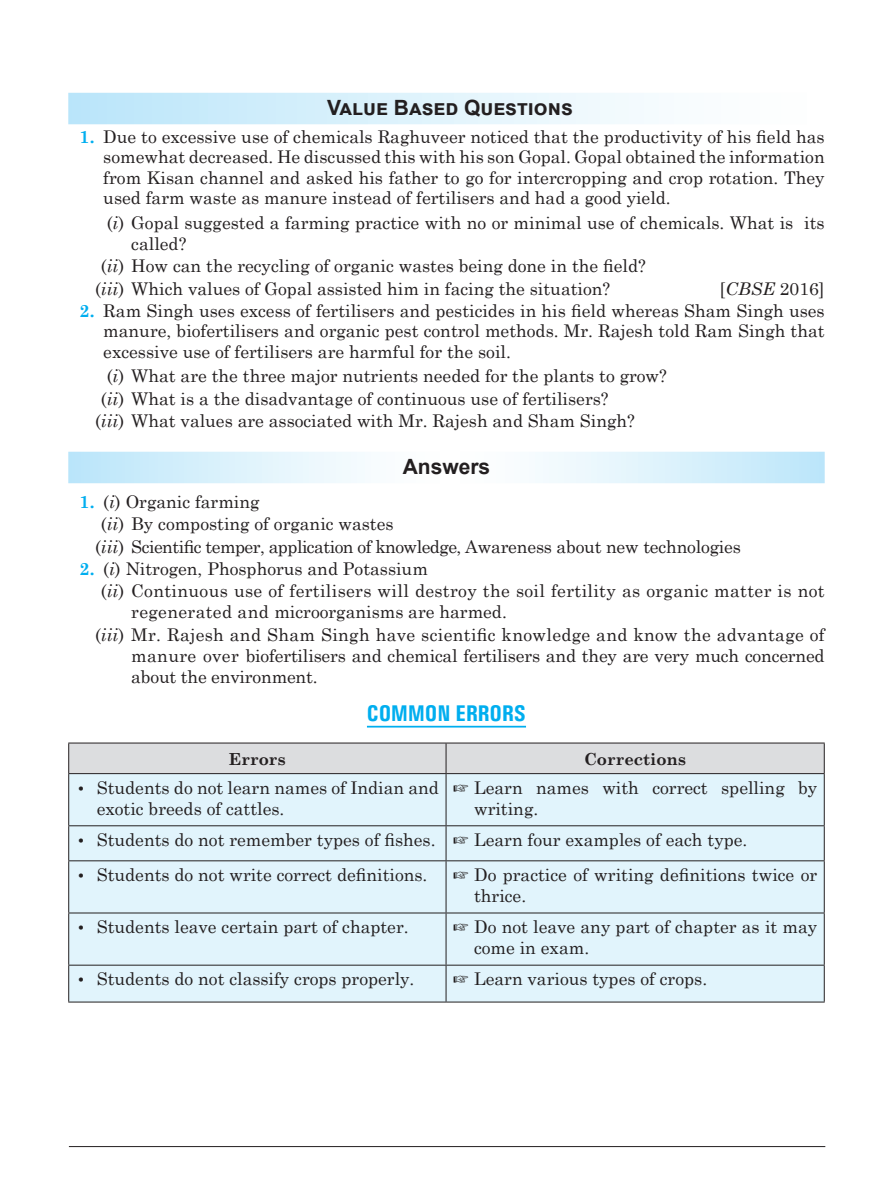
<style>
.page{position:relative;width:893px;height:1203px;background:#fff}
.page>*{position:absolute;margin:0;border:0;box-sizing:border-box;transform-origin:0 0}
.t1{font:700 condensed 22.75px "Univers";color:#00aeef}
.t2{font:700 21px "Arial";color:#231f20}
.t3{font:17.5px/20.5px "Century Schoolbook";color:#231f20}
.t4{font:17.5px "Century Schoolbook";letter-spacing:.02em;color:#231f20}
.t5{font:17.5px "Century Schoolbook";letter-spacing:-.03em;color:#231f20}
.t6{font:700 16.62px "Century Schoolbook";color:#231f20}
.s1{font-weight:700;color:#00aeef}
.s2{font-style:italic}
.s3{font-style:italic;font-size:16.62px}
</style>
<div class="page">
<hr style="left:69px;top:1145px;width:756px;height:1px;background:#231f20">
<div style="left:68px;top:93px;width:756px;height:31px;background:linear-gradient(to right,#bce6fa,#fff)"></div>
<svg style="left:68px;top:451px;width:756px;height:32px"></svg>
<hr style="left:367px;top:725px;width:159px;height:2px;background:#00aeef">
<div style="left:69px;top:743px;width:754px;height:30px;background:#dcdddf"></div>
<div style="left:69px;top:774px;width:754px;height:227px;background:#e1f4fc"></div>
<hr style="left:68px;top:742px;width:378px;height:1px;background:#231f20">
<hr style="left:68px;top:743px;width:1px;height:30px;background:#231f20">
<hr style="left:446px;top:742px;width:378px;height:1px;background:#231f20">
<hr style="left:445px;top:743px;width:1px;height:30px;background:#231f20">
<hr style="left:823px;top:743px;width:1px;height:30px;background:#231f20">
<hr style="left:68px;top:773px;width:378px;height:1px;background:#231f20">
<hr style="left:68px;top:774px;width:1px;height:51px;background:#231f20">
<hr style="left:446px;top:773px;width:378px;height:1px;background:#231f20">
<hr style="left:445px;top:774px;width:1px;height:51px;background:#231f20">
<hr style="left:823px;top:774px;width:1px;height:51px;background:#231f20">
<hr style="left:68px;top:825px;width:378px;height:1px;background:#231f20">
<hr style="left:68px;top:826px;width:1px;height:34px;background:#231f20">
<hr style="left:446px;top:825px;width:378px;height:1px;background:#231f20">
<hr style="left:445px;top:826px;width:1px;height:34px;background:#231f20">
<hr style="left:823px;top:826px;width:1px;height:34px;background:#231f20">
<hr style="left:68px;top:860px;width:378px;height:1px;background:#231f20">
<hr style="left:68px;top:861px;width:1px;height:51px;background:#231f20">
<hr style="left:446px;top:860px;width:378px;height:1px;background:#231f20">
<hr style="left:445px;top:861px;width:1px;height:51px;background:#231f20">
<hr style="left:823px;top:861px;width:1px;height:51px;background:#231f20">
<hr style="left:68px;top:912px;width:378px;height:1px;background:#231f20">
<hr style="left:68px;top:913px;width:1px;height:51px;background:#231f20">
<hr style="left:446px;top:912px;width:378px;height:1px;background:#231f20">
<hr style="left:445px;top:913px;width:1px;height:51px;background:#231f20">
<hr style="left:823px;top:913px;width:1px;height:51px;background:#231f20">
<hr style="left:68px;top:964px;width:378px;height:1px;background:#231f20">
<hr style="left:68px;top:965px;width:1px;height:36px;background:#231f20">
<hr style="left:446px;top:964px;width:378px;height:1px;background:#231f20">
<hr style="left:445px;top:965px;width:1px;height:36px;background:#231f20">
<hr style="left:823px;top:965px;width:1px;height:36px;background:#231f20">
<hr style="left:68px;top:1001px;width:378px;height:1px;background:#231f20">
<hr style="left:446px;top:1001px;width:378px;height:1px;background:#231f20">
<p class="t2" style="left:327px;top:93px;width:247px">Value Based Questions</p>
<p class="t3" style="left:103px;top:124px;width:723px;text-align:justify;text-indent:-24px"><span class="s1">1.</span> Due to excessive use of chemicals Raghuveer noticed that the productivity of his field has somewhat decreased. He discussed this with his son Gopal. Gopal obtained the information from Kisan channel and asked his father to go for intercropping and crop rotation. They used farm waste as manure instead of fertilisers and had a good yield.</p>
<p class="t3" style="left:107px;top:210px;width:719px">(<span class="s2">i</span>) Gopal suggested a farming practice with no or minimal use of chemicals. What is its</p>
<p class="t3" style="left:131px;top:231px;width:57px">called?</p>
<p class="t3" style="left:101px;top:254px;width:546px">(<span class="s2">ii</span>) How can the recycling of organic wastes being done in the field?</p>
<p class="t3" style="left:95px;top:276px;width:516px">(<span class="s2">iii</span>) Which values of Gopal assisted him in facing the situation?</p>
<p class="t3" style="left:719px;top:276px;width:107px">[<span class="s2">CBSE</span> 2016]</p>
<p class="t3" style="left:103px;top:298px;width:723px;text-align:justify;text-indent:-24px"><span class="s1">2.</span> Ram Singh uses excess of fertilisers and pesticides in his field whereas Sham Singh uses manure, biofertilisers and organic pest control methods. Mr. Rajesh told Ram Singh that excessive use of fertilisers are harmful for the soil.</p>
<p class="t3" style="left:107px;top:364px;width:561px">(<span class="s2">i</span>) What are the three major nutrients needed for the plants to grow?</p>
<p class="t3" style="left:101px;top:386px;width:509px">(<span class="s2">ii</span>) What is a the disadvantage of continuous use of fertilisers?</p>
<p class="t3" style="left:95px;top:409px;width:541px">(<span class="s2">iii</span>) What values are associated with Mr. Rajesh and Sham Singh?</p>
<p class="t2" style="left:402px;top:452px;width:89px">Answers</p>
<p class="t3" style="left:80px;top:489px;width:181px"><span class="s1">1.</span> (<span class="s2">i</span>) Organic farming</p>
<p class="t3" style="left:101px;top:512px;width:294px">(<span class="s2">ii</span>) By composting of organic wastes</p>
<p class="t5" style="left:95px;top:531px;width:647px">(<span class="s2">iii</span>) Scientific temper, application of knowledge, Awareness about new technologies</p>
<p class="t3" style="left:80px;top:556px;width:350px"><span class="s1">2.</span> (<span class="s2">i</span>) Nitrogen, Phosphorus and Potassium</p>
<p class="t4" style="left:101px;top:576px;width:725px">(<span class="s2">ii</span>) Continuous use of fertilisers will destroy the soil fertility as organic matter is not</p>
<p class="t3" style="left:131px;top:600px;width:377px">regenerated and microorganisms are harmed.</p>
<p class="t4" style="left:95px;top:619px;width:731px">(<span class="s2">iii</span>) Mr. Rajesh and Sham Singh have scientific knowledge and know the advantage of</p>
<p class="t3" style="left:131px;top:643px;width:694px">manure over biofertilisers and chemical fertilisers and they are very much concerned</p>
<p class="t3" style="left:131px;top:664px;width:188px">about the environment.</p>
<h1 class="t1" style="left:367px;top:699px;width:160px">COMMON ERRORS</h1>
<p class="t6" style="left:229px;top:745px;width:58px">Errors</p>
<p class="t6" style="left:584px;top:745px;width:104px">Corrections</p>
<p class="t3" style="left:97px;top:775px;width:344px;line-height:21px;text-indent:-21px"><span class="s3">•</span> Students do not learn names of Indian and exotic breeds of cattles.</p>
<p class="t3" style="left:474px;top:775px;width:345px;line-height:21px;text-indent:-21px">☞ Learn names with correct spelling by writing.</p>
<p class="t3" style="left:76px;top:827px;width:673px"><span class="s3">•</span> Students do not remember types of fishes. ☞ Learn four examples of each type.</p>
<p class="t3" style="left:76px;top:862px;width:353px"><span class="s3">•</span> Students do not write correct definitions.</p>
<p class="t3" style="left:474px;top:862px;width:345px;line-height:21px;text-indent:-21px">☞ Do practice of writing definitions twice or thrice.</p>
<p class="t3" style="left:76px;top:914px;width:334px"><span class="s3">•</span> Students leave certain part of chapter.</p>
<p class="t3" style="left:474px;top:914px;width:345px;line-height:21px;text-indent:-21px">☞ Do not leave any part of chapter as it may come in exam.</p>
<p class="t3" style="left:76px;top:966px;width:340px"><span class="s3">•</span> Students do not classify crops properly.</p>
<p class="t3" style="left:453px;top:966px;width:256px">☞ Learn various types of crops.</p>
</div>
